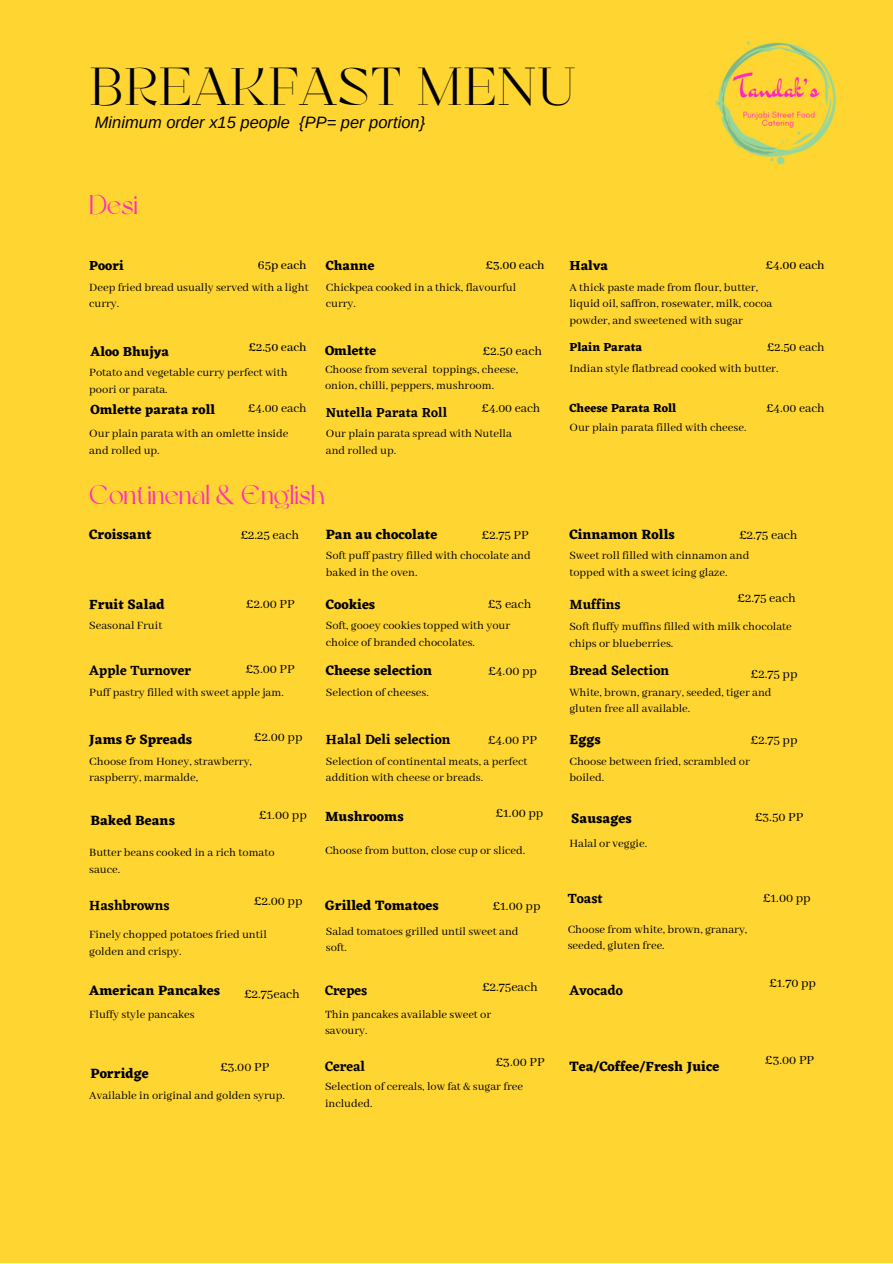
<style>
.page{position:relative;width:893px;height:1264px;background:#fff}
.page>*{position:absolute;margin:0;border:0;box-sizing:border-box;transform-origin:0 0}
.t1{font:300 48.75px "Lince TH";color:#000}
.t2{font:27px "Dream Avenue";color:#ff2ac3}
.t3{font:italic 16.5px "Arimo";color:#000}
.t4{font:13.95px "Abhaya Libre";color:#000}
.t5{font:700 13.95px "Eczar";color:#000}
.t6{font:600 13.95px "Eczar";color:#000}
.t7{font:700 13.5px "Eczar";color:#000}
.t8{font:13.5px "Abhaya Libre";color:#000}
.t9{font:500 13.5px "Abhaya Libre";color:#000}
.t10{font:600 13.5px "Eczar";color:#000}
.t11{font:12.45px/16.6px "Abhaya Libre";color:#000}
.t12{font:700 12px "Eczar";color:#000}
</style>
<div class="page">
<div style="left:0;top:0;width:892px;height:1262px;background:#ffd631"></div>
<img style="left:709px;top:40px;width:127px;height:125px">
<h1 class="t1" style="left:89px;top:49px;width:488px">BREAKFAST MENU</h1>
<h3 class="t3" style="left:95px;top:113px;width:332px">Minimum order x15 people {PP= per portion}</h3>
<h2 class="t2" style="left:89px;top:193px;width:50px">Desi</h2>
<p class="t7" style="left:89px;top:258px;width:36px">Poori</p>
<p class="t9" style="left:258px;top:258px;width:50px">65p each</p>
<p class="t7" style="left:326px;top:258px;width:50px">Channe</p>
<p class="t7" style="left:569px;top:258px;width:40px">Halva</p>
<p class="t9" style="left:485px;top:258px;width:61px">£3.00 each</p>
<p class="t9" style="left:765px;top:258px;width:61px">£4.00 each</p>
<p class="t11" style="left:89px;top:279px;width:221px">Deep fried bread usually served with a light curry.</p>
<p class="t11" style="left:326px;top:279px;width:192px">Chickpea cooked in a thick, flavourful curry.</p>
<p class="t11" style="left:569px;top:279px;width:204px">A thick paste made from flour, butter, liquid oil, saffron, rosewater, milk, cocoa powder, and sweetened with sugar</p>
<p class="t7" style="left:90px;top:343px;width:80px">Aloo Bhujya</p>
<p class="t9" style="left:248px;top:340px;width:60px">£2.50 each</p>
<p class="t7" style="left:325px;top:343px;width:53px">Omlette</p>
<p class="t12" style="left:569px;top:340px;width:74px">Plain Parata</p>
<p class="t4" style="left:482px;top:344px;width:61px">£2.50 each</p>
<p class="t8" style="left:767px;top:340px;width:59px">£2.50 each</p>
<p class="t11" style="left:89px;top:364px;width:200px">Potato and vegetable curry perfect with poori or parata.</p>
<p class="t11" style="left:325px;top:361px;width:194px">Choose from several toppings, cheese, onion, chilli, peppers, mushroom.</p>
<p class="t11" style="left:569px;top:361px;width:210px">Indian style flatbread cooked with butter.</p>
<p class="t7" style="left:90px;top:402px;width:126px">Omlette parata roll</p>
<p class="t8" style="left:248px;top:400px;width:60px">£4.00 each</p>
<p class="t8" style="left:481px;top:400px;width:60px">£4.00 each</p>
<p class="t8" style="left:766px;top:400px;width:60px">£4.00 each</p>
<p class="t10" style="left:326px;top:404px;width:123px">Nutella Parata Roll</p>
<p class="t12" style="left:569px;top:401px;width:108px">Cheese Parata Roll</p>
<p class="t11" style="left:89px;top:426px;width:200px">Our plain parata with an omlette inside and rolled up.</p>
<p class="t11" style="left:326px;top:426px;width:187px">Our plain parata spread with Nutella and rolled up.</p>
<p class="t11" style="left:569px;top:419px;width:178px">Our plain parata filled with cheese.</p>
<h2 class="t2" style="left:89px;top:483px;width:237px">Continenal &amp; English</h2>
<p class="t5" style="left:89px;top:526px;width:64px">Croissant</p>
<p class="t4" style="left:240px;top:527px;width:60px">£2.25 each</p>
<p class="t5" style="left:326px;top:526px;width:113px">Pan au chocolate</p>
<p class="t5" style="left:569px;top:526px;width:107px">Cinnamon Rolls</p>
<p class="t4" style="left:481px;top:527px;width:49px">£2.75 PP</p>
<p class="t4" style="left:739px;top:527px;width:60px">£2.75 each</p>
<p class="t11" style="left:326px;top:548px;width:206px">Soft puff pastry filled with chocolate and baked in the oven.</p>
<p class="t11" style="left:569px;top:548px;width:181px">Sweet roll filled with cinnamon and topped with a sweet icing glaze.</p>
<p class="t5" style="left:89px;top:595px;width:77px">Fruit Salad</p>
<p class="t4" style="left:246px;top:596px;width:50px">£2.00 PP</p>
<p class="t5" style="left:326px;top:595px;width:51px">Cookies</p>
<p class="t6" style="left:569px;top:595px;width:53px">Muffins</p>
<p class="t4" style="left:488px;top:596px;width:45px">£3 each</p>
<p class="t4" style="left:737px;top:590px;width:60px">£2.75 each</p>
<p class="t11" style="left:89px;top:617px;width:75px">Seasonal Fruit</p>
<p class="t11" style="left:326px;top:617px;width:186px">Soft, gooey cookies topped with your choice of branded chocolates.</p>
<p class="t11" style="left:569px;top:618px;width:224px;line-height:17.2px">Soft fluffy muffins filled with milk chocolate chips or blueberries.</p>
<p class="t6" style="left:89px;top:662px;width:103px">Apple Turnover</p>
<p class="t4" style="left:245px;top:661px;width:51px">£3.00 PP</p>
<p class="t5" style="left:326px;top:662px;width:108px">Cheese selection</p>
<p class="t6" style="left:569px;top:662px;width:101px">Bread Selection</p>
<p class="t4" style="left:488px;top:663px;width:50px">£4.00 pp</p>
<p class="t4" style="left:750px;top:666px;width:48px">£2.75 pp</p>
<p class="t11" style="left:89px;top:684px;width:196px">Puff pastry filled with sweet apple jam.</p>
<p class="t11" style="left:326px;top:684px;width:104px">Selection of cheeses.</p>
<p class="t11" style="left:569px;top:684px;width:204px">White, brown, granary, seeded, tiger and gluten free all available.</p>
<p class="t5" style="left:89px;top:731px;width:104px">Jams &amp; Spreads</p>
<p class="t4" style="left:254px;top:729px;width:50px">£2.00 pp</p>
<p class="t6" style="left:326px;top:731px;width:126px">Halal Deli selection</p>
<p class="t5" style="left:569px;top:731px;width:33px">Eggs</p>
<p class="t4" style="left:487px;top:732px;width:51px">£4.00 PP</p>
<p class="t4" style="left:750px;top:732px;width:48px">£2.75 pp</p>
<p class="t11" style="left:89px;top:753px;width:164px">Choose from Honey, strawberry, raspberry, marmalde,</p>
<p class="t11" style="left:326px;top:753px;width:203px">Selection of continental meats, a perfect addition with cheese or breads.</p>
<p class="t11" style="left:569px;top:753px;width:182px">Choose between fried, scrambled or boiled.</p>
<p class="t5" style="left:90px;top:811px;width:86px">Baked Beans</p>
<p class="t4" style="left:259px;top:807px;width:49px">£1.00 pp</p>
<p class="t4" style="left:495px;top:805px;width:49px">£1.00 pp</p>
<p class="t4" style="left:754px;top:809px;width:50px">£3.50 PP</p>
<p class="t5" style="left:325px;top:808px;width:80px">Mushrooms</p>
<p class="t5" style="left:571px;top:810px;width:62px">Sausages</p>
<p class="t11" style="left:89px;top:844px;width:187px">Butter beans cooked in a rich tomato sauce.</p>
<p class="t11" style="left:325px;top:842px;width:202px">Choose from button, close cup or sliced.</p>
<p class="t6" style="left:89px;top:897px;width:82px">Hashbrowns</p>
<p class="t4" style="left:254px;top:893px;width:50px">£2.00 pp</p>
<p class="t4" style="left:492px;top:898px;width:49px">£1.00 pp</p>
<p class="t5" style="left:325px;top:897px;width:115px">Grilled Tomatoes</p>
<p class="t11" style="left:89px;top:926px;width:179px">Finely chopped potatoes fried until golden and crispy.</p>
<p class="t11" style="left:326px;top:923px;width:194px">Salad tomatoes grilled until sweet and soft.</p>
<p class="t11" style="left:569px;top:835px;width:79px">Halal or veggie.</p>
<p class="t6" style="left:567px;top:889px;width:37px">Toast</p>
<p class="t11" style="left:567px;top:921px;width:181px">Choose from white, brown, granary, seeded, gluten free.</p>
<p class="t5" style="left:89px;top:981px;width:132px">American Pancakes</p>
<p class="t11" style="left:89px;top:1006px;width:107px">Fluffy style pancakes</p>
<p class="t4" style="left:244px;top:986px;width:57px">£2.75each</p>
<p class="t4" style="left:482px;top:979px;width:57px">£2.75each</p>
<p class="t6" style="left:325px;top:981px;width:44px">Crepes</p>
<p class="t6" style="left:569px;top:981px;width:55px">Avocado</p>
<p class="t11" style="left:325px;top:1006px;width:168px">Thin pancakes available sweet or savoury.</p>
<p class="t4" style="left:762px;top:890px;width:49px">£1.00 pp</p>
<p class="t4" style="left:769px;top:975px;width:48px">£1.70 pp</p>
<p class="t4" style="left:220px;top:1059px;width:51px">£3.00 PP</p>
<p class="t5" style="left:90px;top:1065px;width:60px">Porridge</p>
<p class="t11" style="left:89px;top:1087px;width:197px">Available in original and golden syrup.</p>
<p class="t4" style="left:495px;top:1053px;width:51px">£3.00 PP</p>
<p class="t4" style="left:764px;top:1052px;width:51px">£3.00 PP</p>
<p class="t6" style="left:325px;top:1057px;width:42px">Cereal</p>
<p class="t11" style="left:325px;top:1078px;width:199px">Selection of cereals, low fat &amp; sugar free included.</p>
<p class="t5" style="left:569px;top:1058px;width:151px">Tea/Coffee/Fresh Juice</p>
</div>
